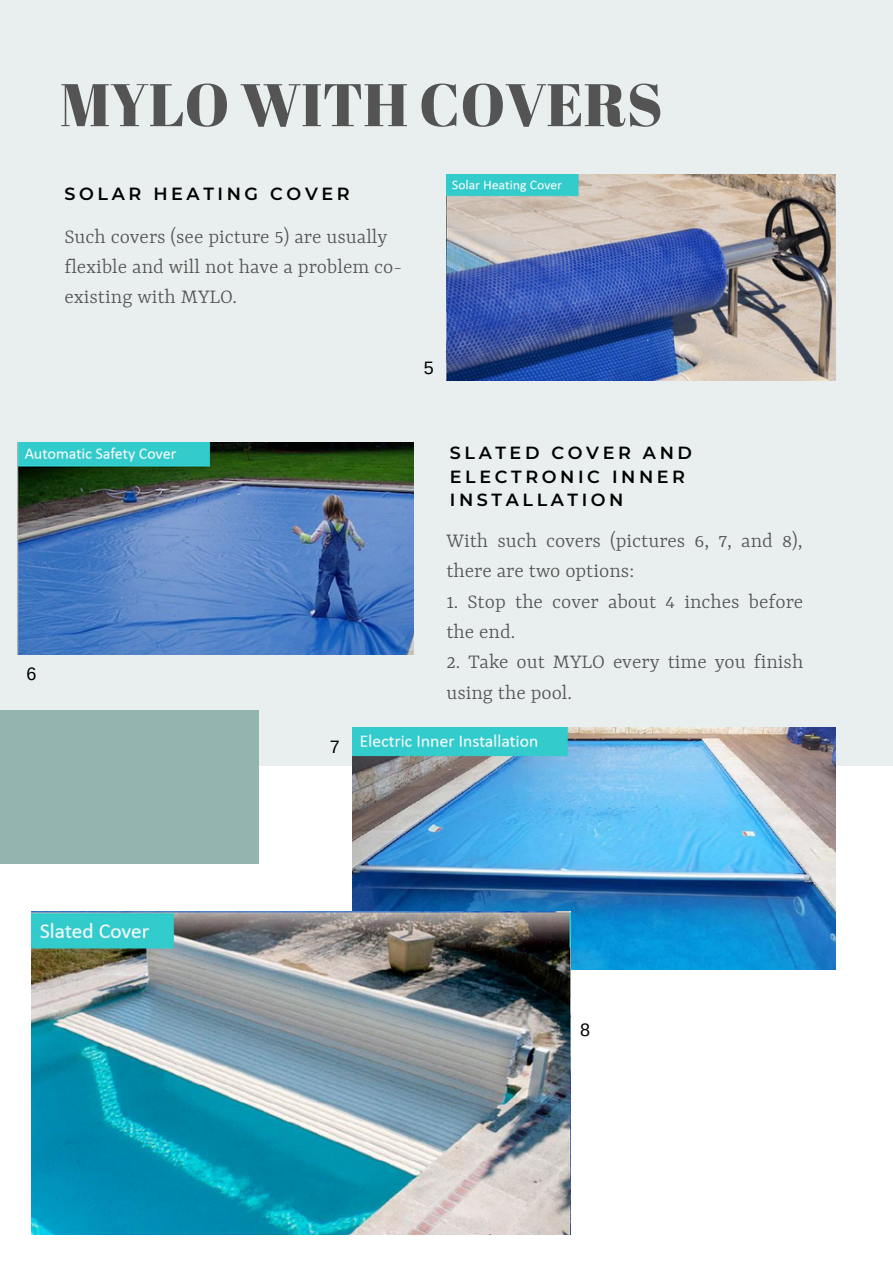
<style>
.page{position:relative;width:893px;height:1264px;background:#fff}
.page>*{position:absolute;margin:0;border:0;box-sizing:border-box;transform-origin:0 0}
.t1{font:60px "Abril Fatface";color:#545454}
.t2{font:300 21.9px/30.3px "Rasa";color:#545454}
.t3{font:18px "Arimo";color:#000}
.t4{font:600 17.55px/23.5px "Montserrat";letter-spacing:.205em;color:#000}
</style>
<div class="page">
<div style="left:0;top:0;width:892px;height:766px;background:#e8efee"></div>
<div style="left:0;top:710px;width:259px;height:153px;background:#94b4af"></div>
<img style="left:446px;top:175px;width:389px;height:205px">
<img style="left:353px;top:727px;width:482px;height:242px">
<img style="left:17px;top:443px;width:396px;height:211px">
<img style="left:32px;top:911px;width:538px;height:322px">
<p class="t1" style="left:60px;top:63px;width:604px">MYLO WITH COVERS</p>
<p class="t4" style="left:64px;top:182px;width:286px">SOLAR HEATING COVER</p>
<p class="t2" style="left:64px;top:223px;width:339px;line-height:29.7px">Such covers (see picture 5) are usually flexible and will not have a problem co&shy;existing with MYLO.</p>
<p class="t3" style="left:423px;top:357px;width:11px">5</p>
<p class="t3" style="left:27px;top:663px;width:11px">6</p>
<p class="t3" style="left:329px;top:736px;width:11px">7</p>
<p class="t4" style="left:450px;top:441px;width:243px">SLATED COVER AND<br>ELECTRONIC INNER<br>INSTALLATION</p>
<p class="t2" style="left:446px;top:526px;width:357px">With such covers (pictures 6, 7, and 8), there are two options:</p>
<p class="t2" style="left:446px;top:587px;width:358px">1. Stop the cover about 4 inches before the end.</p>
<p class="t2" style="left:446px;top:648px;width:358px">2. Take out MYLO every time you finish using the pool.</p>
<p class="t3" style="left:580px;top:1019px;width:11px">8</p>
</div>
